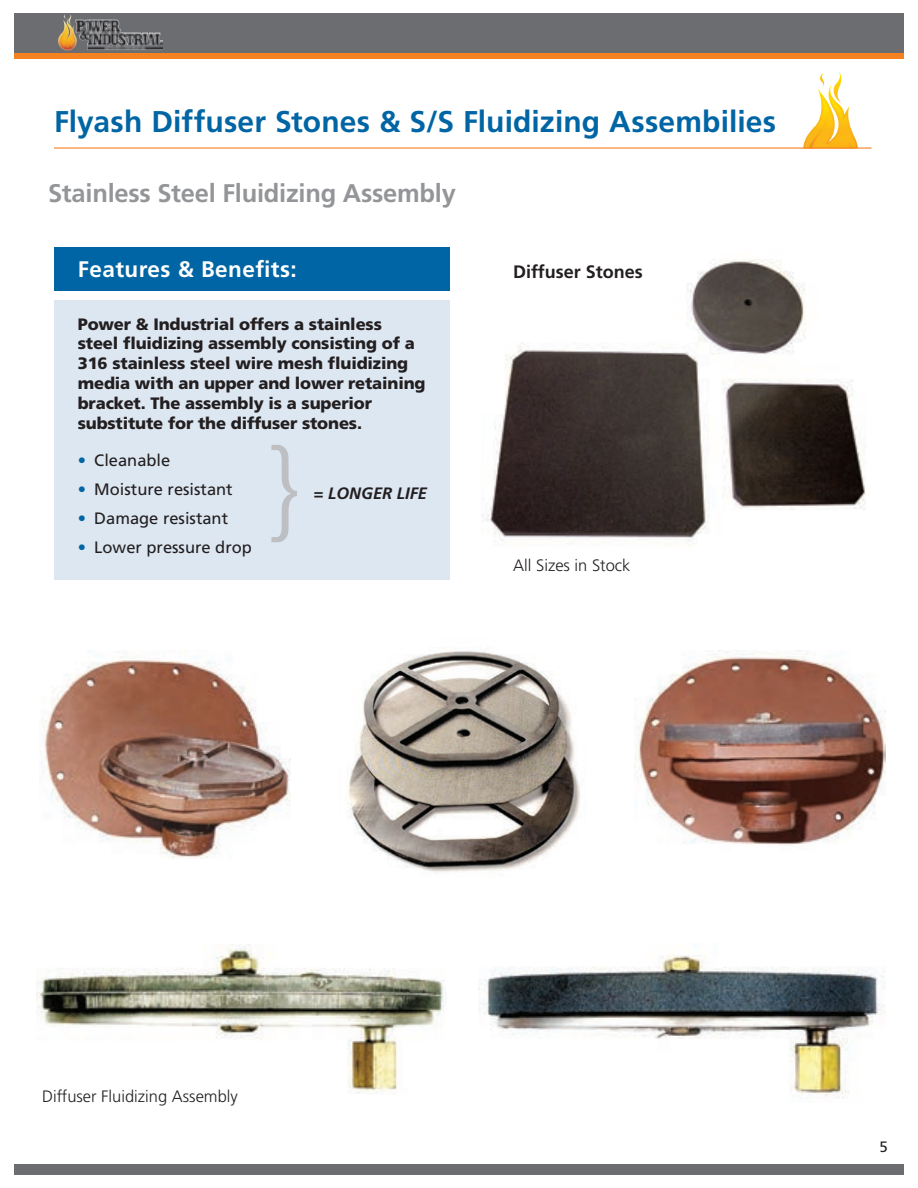
<style>
.page{position:relative;width:918px;height:1188px;background:#fff}
.page>*{position:absolute;margin:0;border:0;box-sizing:border-box;transform-origin:0 0}
.t1{font:300 108.75px "Frutiger";color:#bebfc2}
.t2{font:700 30px "Frutiger";letter-spacing:.005em;color:#0065a4}
.t3{font:700 25.5px "Frutiger";letter-spacing:-.01em;color:#939598}
.t4{font:700 22.5px "Frutiger";letter-spacing:.02em;color:#fff}
.t5{font:700 18px "Frutiger";color:#231f20}
.t6{font:900 16.5px/19.8px "Frutiger";letter-spacing:-.01em;color:#231f20}
.t7{font:16.5px "Frutiger";color:#231f20}
.t8{font:300 16.5px "Frutiger";color:#231f20}
.t9{font:italic 700 16.5px "Frutiger";color:#231f20}
.t10{font:15px "Frutiger";color:#231f20}
.s1{color:#0065a4}
</style>
<div class="page">
<div style="left:14px;top:14px;width:890px;height:40px;background:#6c6d70"></div>
<div style="left:14px;top:53px;width:890px;height:6px;background:#f58220"></div>
<div style="left:14px;top:1164px;width:904px;height:10px;background:#6c6d70"></div>
<img style="left:57px;top:13px;width:105px;height:37px">
<img style="left:478px;top:953px;width:407px;height:145px">
<img style="left:803px;top:84px;width:55px;height:63px">
<img style="left:805px;top:98px;width:51px;height:49px">
<img style="left:833px;top:71px;width:9px;height:32px">
<img style="left:819px;top:73px;width:6px;height:14px">
<img style="left:809px;top:117px;width:43px;height:30px">
<div style="left:904px;top:0;width:14px;height:1188px;background:#fff"></div>
<div style="left:54px;top:247px;width:396px;height:43px;background:#0065a4"></div>
<div style="left:54px;top:300px;width:396px;height:280px;background:#dde7f2"></div>
<hr style="left:54px;top:147px;width:818px;height:2px;background:#f58220">
<img style="left:346px;top:651px;width:235px;height:222px">
<img style="left:39px;top:651px;width:251px;height:207px">
<img style="left:635px;top:651px;width:251px;height:194px">
<img style="left:37px;top:945px;width:407px;height:148px">
<img style="left:482px;top:259px;width:384px;height:287px">
<h2 class="t2" style="left:54px;top:104px;width:724px">Flyash Diffuser Stones &amp; S/S Fluidizing Assembilies</h2>
<h3 class="t3" style="left:48px;top:178px;width:409px">Stainless Steel Fluidizing Assembly</h3>
<h3 class="t4" style="left:78px;top:256px;width:220px">Features &amp; Benefits:</h3>
<p class="t6" style="left:78px;top:314px;width:349px">Power &amp; Industrial offers a stainless steel fluidizing assembly consisting of a 316 stainless steel wire mesh fluidizing media with an upper and lower retaining bracket. The assembly is a superior substitute for the diffuser stones.</p>
<p class="t7" style="left:78px;top:451px;width:94px"><span class="s1">•</span> Cleanable</p>
<p class="t7" style="left:78px;top:480px;width:156px"><span class="s1">•</span> Moisture resistant</p>
<p class="t7" style="left:78px;top:509px;width:152px"><span class="s1">•</span> Damage resistant</p>
<p class="t7" style="left:78px;top:537px;width:176px"><span class="s1">•</span> Lower pressure drop</p>
<h1 class="t1" style="left:271px;top:428px;width:32px">}</h1>
<p class="t9" style="left:314px;top:484px;width:115px">= LONGER LIFE</p>
<p class="t5" style="left:513px;top:261px;width:131px">Diffuser Stones</p>
<p class="t8" style="left:513px;top:556px;width:119px">All Sizes in Stock</p>
<p class="t8" style="left:42px;top:1087px;width:197px">Diffuser Fluidizing Assembly</p>
<p class="t10" style="left:880px;top:1138px;width:10px">5</p>
</div>
